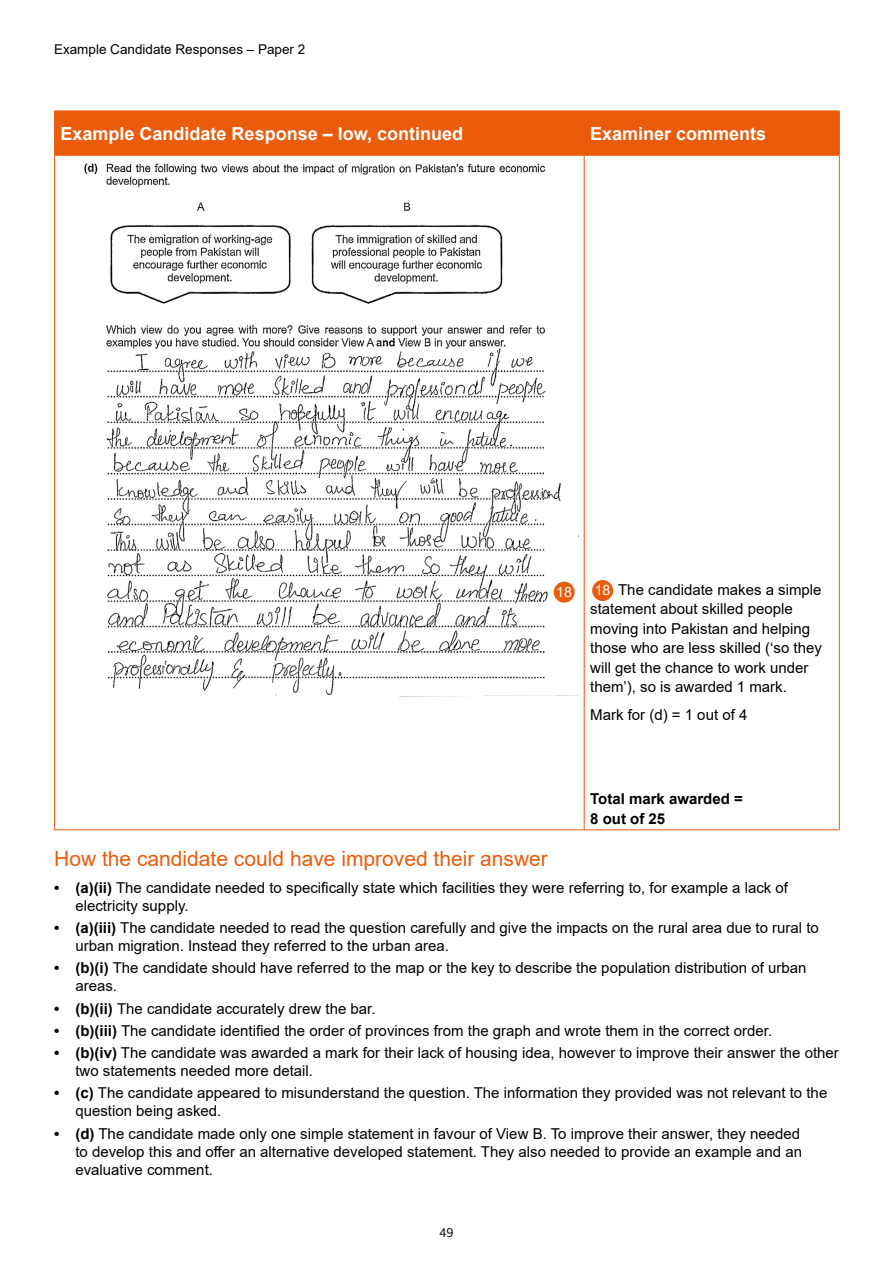
<style>
.page{position:relative;width:893px;height:1263px;background:#fff}
.page>*{position:absolute;margin:0;border:0;box-sizing:border-box;transform-origin:0 0}
.t1{font:21px "Arial";color:#ea5c0c}
.t2{font:700 18px "Arial";color:#fff}
.t3{font:15px/18px "Arial";color:#000}
.t4{font:700 15px/19.5px "Arial";color:#000}
.t5{font:14.25px "Arial";color:#fff}
.t6{font:13.5px "Arial";color:#000}
.t7{font:300 13.5px "Bliss Pro";color:#000}
.s1{font-size:14.25px;color:#fff}
.s2{font-weight:700}
</style>
<div class="page">
<div style="left:55px;top:112px;width:784px;height:43px;background:#ea5c0c"></div>
<hr style="left:54px;top:111px;width:1px;height:44px;background:#ea5c0c">
<hr style="left:54px;top:111px;width:530px;height:1px;background:#ea5c0c">
<hr style="left:54px;top:155px;width:530px;height:1px;background:#ea5c0c">
<hr style="left:584px;top:111px;width:1px;height:44px;background:#ea5c0c">
<hr style="left:584px;top:111px;width:256px;height:1px;background:#ea5c0c">
<hr style="left:839px;top:111px;width:1px;height:44px;background:#ea5c0c">
<hr style="left:584px;top:155px;width:256px;height:1px;background:#ea5c0c">
<hr style="left:54px;top:156px;width:1px;height:673px;background:#ea5c0c">
<hr style="left:54px;top:829px;width:530px;height:1px;background:#ea5c0c">
<hr style="left:584px;top:156px;width:1px;height:673px;background:#ea5c0c">
<hr style="left:839px;top:156px;width:1px;height:673px;background:#ea5c0c">
<hr style="left:584px;top:829px;width:256px;height:1px;background:#ea5c0c">
<img style="left:84px;top:163px;width:494px;height:533px">
<div style="left:593px;top:581px;width:19px;height:19px;background:#ea5c0c;border-radius:50%"></div>
<div style="left:592px;top:580px;width:21px;height:21px;border:1px solid #ea5c0c;border-radius:50%"></div>
<div style="left:554px;top:582px;width:20px;height:20px;background:#ea5c0c;border-radius:50%"></div>
<div style="left:554px;top:582px;width:21px;height:21px;border:1px solid #ea5c0c;border-radius:50%"></div>
<p class="t6" style="left:54px;top:40px;width:253px">Example Candidate Responses – Paper 2</p>
<p class="t2" style="left:61px;top:121px;width:404px">Example Candidate Response – low, continued</p>
<p class="t2" style="left:590px;top:121px;width:178px">Examiner comments</p>
<p class="t5" style="left:556px;top:582px;width:17px">18</p>
<p class="t3" style="left:590px;top:580px;width:233px;line-height:19.5px;text-indent:5px"><span class="s1">18</span> The candidate makes a simple statement about skilled people moving into Pakistan and helping those who are less skilled (‘so they will get the chance to work under them’), so is awarded 1 mark.</p>
<p class="t3" style="left:590px;top:706px;width:159px">Mark for (d) = 1 out of 4</p>
<p class="t4" style="left:590px;top:789px;width:154px">Total mark awarded =<br>8 out of 25</p>
<h1 class="t1" style="left:54px;top:844px;width:495px">How the candidate could have improved their answer</h1>
<p class="t3" style="left:75px;top:878px;width:714px;text-indent:-21px"><span class="s2">• (a)(ii)</span> The candidate needed to specifically state which facilities they were referring to, for example a lack of electricity supply.</p>
<p class="t3" style="left:75px;top:919px;width:745px;text-indent:-21px"><span class="s2">• (a)(iii)</span> The candidate needed to read the question carefully and give the impacts on the rural area due to rural to urban migration. Instead they referred to the urban area.</p>
<p class="t3" style="left:75px;top:959px;width:732px;text-indent:-21px"><span class="s2">• (b)(i)</span> The candidate should have referred to the map or the key to describe the population distribution of urban areas.</p>
<p class="t3" style="left:54px;top:999px;width:323px"><span class="s2">• (b)(ii)</span> The candidate accurately drew the bar.</p>
<p class="t3" style="left:54px;top:1021px;width:719px"><span class="s2">• (b)(iii)</span> The candidate identified the order of provinces from the graph and wrote them in the correct order.</p>
<p class="t3" style="left:75px;top:1044px;width:765px;text-indent:-21px"><span class="s2">• (b)(iv)</span> The candidate was awarded a mark for their lack of housing idea, however to improve their answer the other two statements needed more detail.</p>
<p class="t3" style="left:75px;top:1084px;width:753px;text-indent:-21px"><span class="s2">• (c)</span> The candidate appeared to misunderstand the question. The information they provided was not relevant to the question being asked.</p>
<p class="t3" style="left:75px;top:1124px;width:728px;text-indent:-21px"><span class="s2">• (d)</span> The candidate made only one simple statement in favour of View B. To improve their answer, they needed to develop this and offer an alternative developed statement. They also needed to provide an example and an evaluative comment.</p>
<p class="t7" style="left:439px;top:1224px;width:16px">49</p>
</div>
